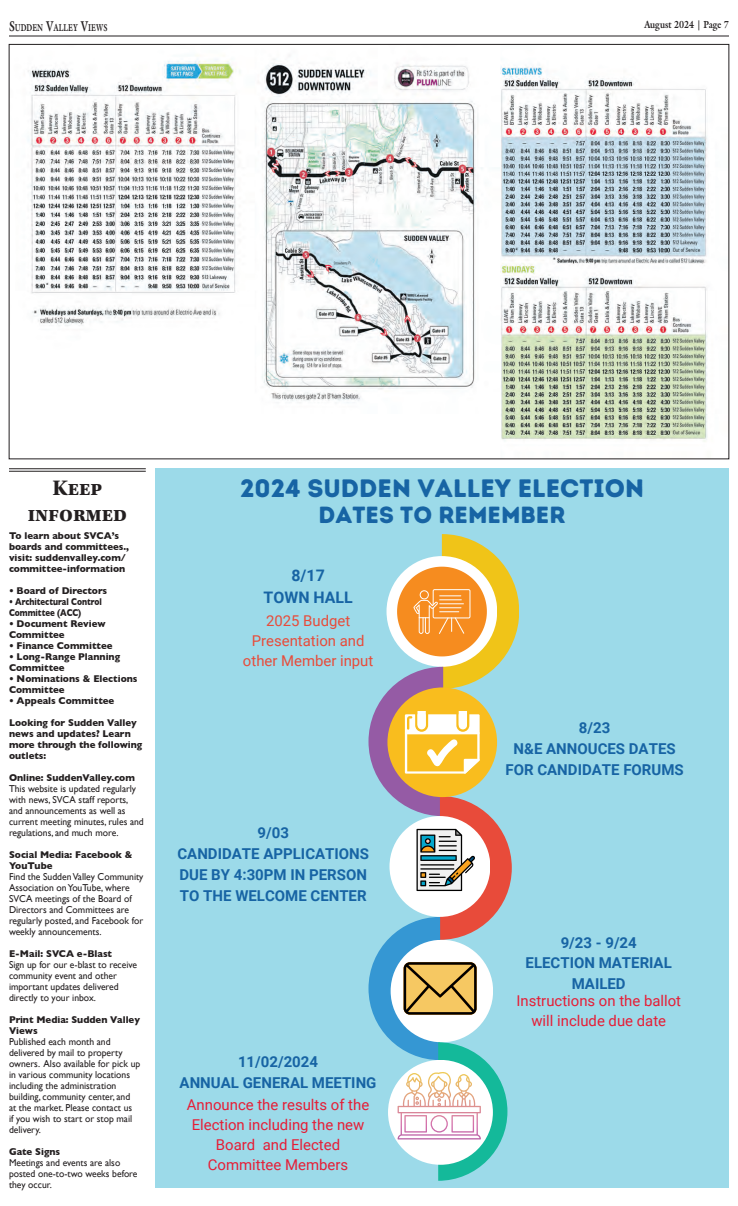
<style>
.page{position:relative;width:738px;height:1206px;background:#fff}
.page>*{position:absolute;margin:0;border:0;box-sizing:border-box;transform-origin:0 0}
.t1{font:25.2px "Intro Rust Base";color:#1764a4}
.t2{font:23.4px "Intro Rust Base";color:#1764a4}
.t3{font:700 22px/26px "Utopia Std";color:#231f20;text-align:center}
.t4{font:700 15.9px/21.8px "Roboto";color:#1764a4;text-align:center}
.t5{font:700 15px/21px "Roboto";color:#1764a4;text-align:center}
.t6{font:14.9px/20.2px "Roboto";color:#e61d36;text-align:center}
.t7{font:14.9px/20.3px "Roboto";color:#e84b3a;text-align:center}
.t8{font:10px/11px "Gill Sans";color:#231f20;scale:.96 1}
.t9{font:700 10px/11px "Gill Sans";color:#231f20;scale:.96 1}
.t10{font:700 10px/11px "Gill Sans";color:#231f20;scale:.79 1}
.t11{font:700 10px "Galliard IT Cby BT";color:#231f20;scale:.85 1}
.t12{font:700 9.8px "Galliard IT Cby BT";color:#231f20;scale:.7 1}
.s1{font-size:14px}
</style>
<div class="page">
<hr style="left:9px;top:36px;width:720px;height:1px;background:#231f20">
<div style="left:155px;top:468px;width:574px;height:720px;background:#9cdae9"></div>
<svg style="left:369px;top:534px;width:150px;height:647px"></svg>
<hr style="left:9px;top:468px;width:137px;height:1px;background:#231f20">
<hr style="left:9px;top:471px;width:137px;height:1px;background:#231f20">
<img style="left:28px;top:59px;width:679px;height:383px">
<p class="t12" style="left:9px;top:21px;width:141px"><span class="s1">S</span>UDDEN <span class="s1">V</span>ALLEY <span class="s1">V</span>IEWS</p>
<p class="t11" style="left:644px;top:18px;width:101px">August 2024 | Page 7</p>
<h3 class="t3" style="left:28px;top:475px;width:101px">Keep informed</h3>
<p class="t9" style="left:9px;top:530px;width:127px">To learn about SVCA’s boards and committees., visit: suddenvalley.com/ committee-information</p>
<p class="t9" style="left:9px;top:585px;width:104px">• Board of Directors</p>
<p class="t10" style="left:9px;top:596px;width:119px">• Architectural Control<br>Committee (ACC)</p>
<p class="t9" style="left:9px;top:618px;width:102px">• Document Review<br>Committee</p>
<p class="t9" style="left:9px;top:640px;width:109px">• Finance Committee</p>
<p class="t9" style="left:9px;top:651px;width:117px">• Long-Range Planning<br>Committee</p>
<p class="t9" style="left:9px;top:673px;width:135px">• Nominations &amp; Elections<br>Committee</p>
<p class="t9" style="left:9px;top:695px;width:111px">• Appeals Committee</p>
<p class="t9" style="left:9px;top:717px;width:140px">Looking for Sudden Valley news and updates? Learn more through the following outlets:</p>
<p class="t9" style="left:9px;top:772px;width:133px">Online: SuddenValley.com</p>
<p class="t8" style="left:9px;top:783px;width:142px">This website is updated regularly with news, SVCA staff reports, and announcements as well as current meeting minutes, rules and regulations, and much more.</p>
<p class="t9" style="left:9px;top:849px;width:131px">Social Media: Facebook &amp;<br>YouTube</p>
<p class="t8" style="left:9px;top:871px;width:142px">Find the Sudden Valley Community<br>Association on YouTube, where<br>SVCA meetings of the Board of<br>Directors and Committees are regularly posted, and Facebook for weekly announcements.</p>
<p class="t9" style="left:9px;top:948px;width:109px">E-Mail: SVCA e-Blast</p>
<p class="t8" style="left:9px;top:959px;width:135px">Sign up for our e-blast to receive community event and other important updates delivered directly to your inbox.</p>
<p class="t9" style="left:9px;top:1014px;width:138px">Print Media: Sudden Valley<br>Views</p>
<p class="t8" style="left:9px;top:1036px;width:138px">Published each month and delivered by mail to property owners. Also available for pick up in various community locations including the administration building, community center, and<br>at the market. Please contact us<br>if you wish to start or stop mail delivery.</p>
<p class="t9" style="left:9px;top:1146px;width:55px">Gate Signs</p>
<p class="t8" style="left:9px;top:1157px;width:135px">Meetings and events are also posted one-to-two weeks before they occur.</p>
<h1 class="t1" style="left:240px;top:472px;width:406px">2024 SUDDEN VALLEY ELECTION</h1>
<h2 class="t2" style="left:319px;top:500px;width:249px">DATES TO REMEMBER</h2>
<h3 class="t4" style="left:264px;top:564px;width:91px">8/17<br>TOWN HALL</h3>
<h3 class="t7" style="left:243px;top:610px;width:132px">2025 Budget<br>Presentation and other Member input</h3>
<h3 class="t5" style="left:177px;top:822px;width:193px">9/03<br>CANDIDATE APPLICATIONS<br>DUE BY 4:30PM IN PERSON<br>TO THE WELCOME CENTER</h3>
<h3 class="t5" style="left:180px;top:1051px;width:198px">11/02/2024<br>ANNUAL GENERAL MEETING</h3>
<h3 class="t6" style="left:187px;top:1094px;width:184px">Announce the results of the<br>Election including the new<br>Board and Elected<br>Committee Members</h3>
<h3 class="t5" style="left:506px;top:717px;width:180px">8/23<br>N&amp;E ANNOUCES DATES<br>FOR CANDIDATE FORUMS</h3>
<h3 class="t5" style="left:526px;top:932px;width:148px;line-height:20.3px">9/23 - 9/24<br>ELECTION MATERIAL<br>MAILED</h3>
<h3 class="t6" style="left:517px;top:990px;width:166px">Instructions on the ballot will include due date</h3>
</div>
